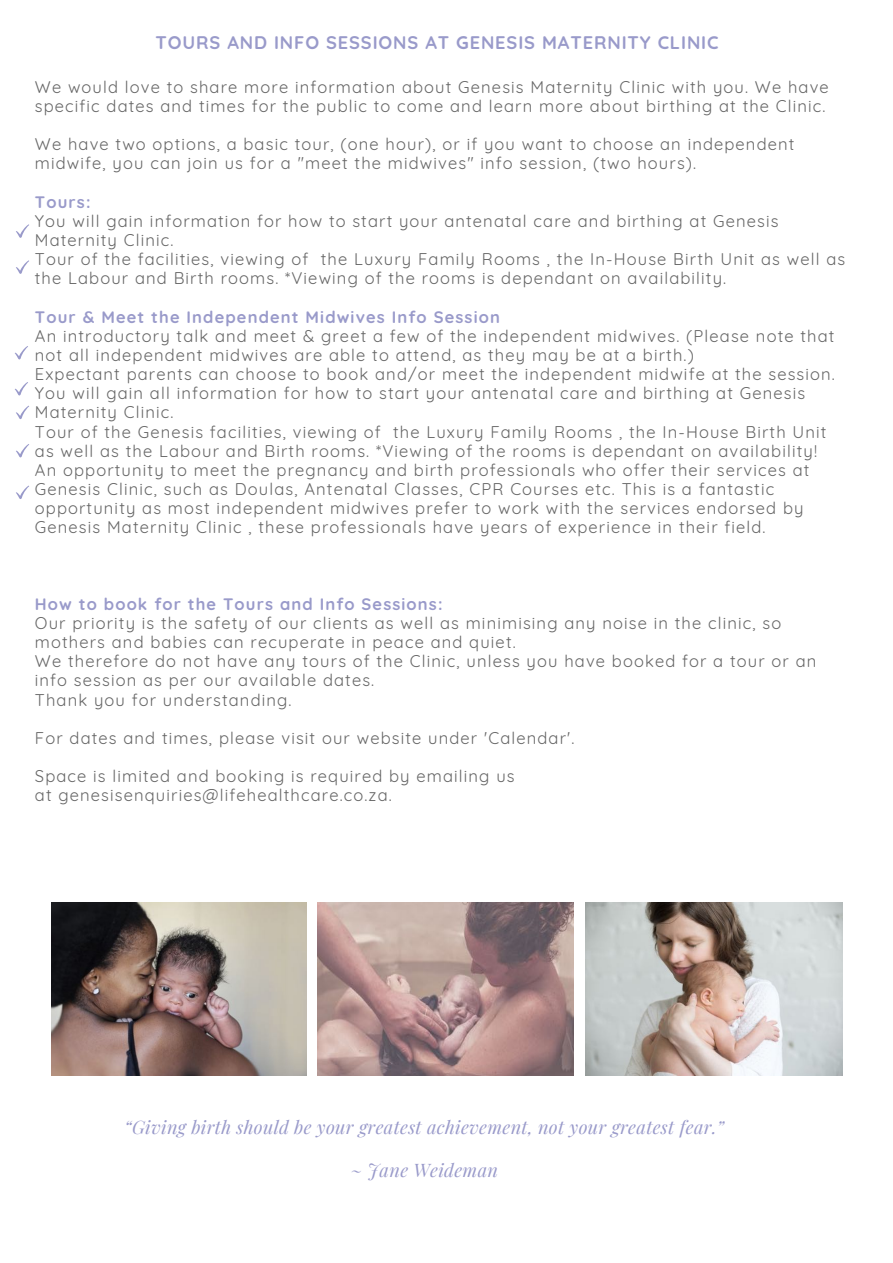
<style>
.page{position:relative;width:893px;height:1263px;background:#fff}
.page>*{position:absolute;margin:0;border:0;box-sizing:border-box;transform-origin:0 0}
.t1{font:italic 18.15px "Playfair Display";letter-spacing:.02em;color:#999aca}
.t2{font:700 18.15px "Quicksand";letter-spacing:.05em;color:#999aca}
.t3{font:16.5px/19.2px "Quicksand";letter-spacing:.07em;color:#666}
.t4{font:700 16.5px "Quicksand";letter-spacing:.07em;color:#999aca}
</style>
<div class="page">
<svg style="left:16px;top:224px;width:13px;height:14px"></svg>
<svg style="left:16px;top:260px;width:13px;height:14px"></svg>
<svg style="left:15px;top:346px;width:13px;height:13px"></svg>
<svg style="left:15px;top:382px;width:13px;height:13px"></svg>
<svg style="left:16px;top:406px;width:13px;height:13px"></svg>
<svg style="left:16px;top:444px;width:13px;height:13px"></svg>
<svg style="left:16px;top:485px;width:13px;height:14px"></svg>
<img style="left:51px;top:902px;width:256px;height:173px">
<img style="left:318px;top:902px;width:255px;height:173px">
<img style="left:585px;top:902px;width:257px;height:173px">
<p class="t2" style="left:155px;top:31px;width:565px">TOURS AND INFO SESSIONS AT GENESIS MATERNITY CLINIC</p>
<p class="t3" style="left:35px;top:77px;width:795px">We would love to share more information about Genesis Maternity Clinic with you. We have specific dates and times for the public to come and learn more about birthing at the Clinic.</p>
<p class="t3" style="left:35px;top:135px;width:761px">We have two options, a basic tour, (one hour), or if you want to choose an independent midwife, you can join us for a "meet the midwives" info session, (two hours).</p>
<p class="t4" style="left:35px;top:191px;width:57px">Tours:</p>
<p class="t3" style="left:35px;top:211px;width:812px">You will gain information for how to start your antenatal care and birthing at Genesis Maternity Clinic.<br>Tour of the facilities, viewing of the Luxury Family Rooms , the In-House Birth Unit as well as the Labour and Birth rooms. *Viewing of the rooms is dependant on availability.</p>
<p class="t4" style="left:35px;top:306px;width:466px">Tour &amp; Meet the Independent Midwives Info Session</p>
<p class="t3" style="left:35px;top:326px;width:801px">An introductory talk and meet &amp; greet a few of the independent midwives. (Please note that not all independent midwives are able to attend, as they may be at a birth.)<br>Expectant parents can choose to book and/or meet the independent midwife at the session.<br>You will gain all information for how to start your antenatal care and birthing at Genesis Maternity Clinic.<br>Tour of the Genesis facilities, viewing of the Luxury Family Rooms , the In-House Birth Unit as well as the Labour and Birth rooms. *Viewing of the rooms is dependant on availability!<br>An opportunity to meet the pregnancy and birth professionals who offer their services at Genesis Clinic, such as Doulas, Antenatal Classes, CPR Courses etc. This is a fantastic opportunity as most independent midwives prefer to work with the services endorsed by Genesis Maternity Clinic , these professionals have years of experience in their field.</p>
<p class="t4" style="left:35px;top:593px;width:409px">How to book for the Tours and Info Sessions:</p>
<p class="t3" style="left:35px;top:613px;width:783px">Our priority is the safety of our clients as well as minimising any noise in the clinic, so mothers and babies can recuperate in peace and quiet.<br>We therefore do not have any tours of the Clinic, unless you have booked for a tour or an info session as per our available dates.<br>Thank you for understanding.</p>
<p class="t3" style="left:35px;top:728px;width:541px">For dates and times, please visit our website under 'Calendar'.</p>
<p class="t3" style="left:35px;top:766px;width:481px">Space is limited and booking is required by emailing us at genesisenquiries@lifehealthcare.co.za.</p>
<p class="t1" style="left:125px;top:1114px;width:601px">“Giving birth should be your greatest achievement, not your greatest fear.”</p>
<p class="t1" style="left:351px;top:1157px;width:149px">~ Jane Weideman</p>
</div>
